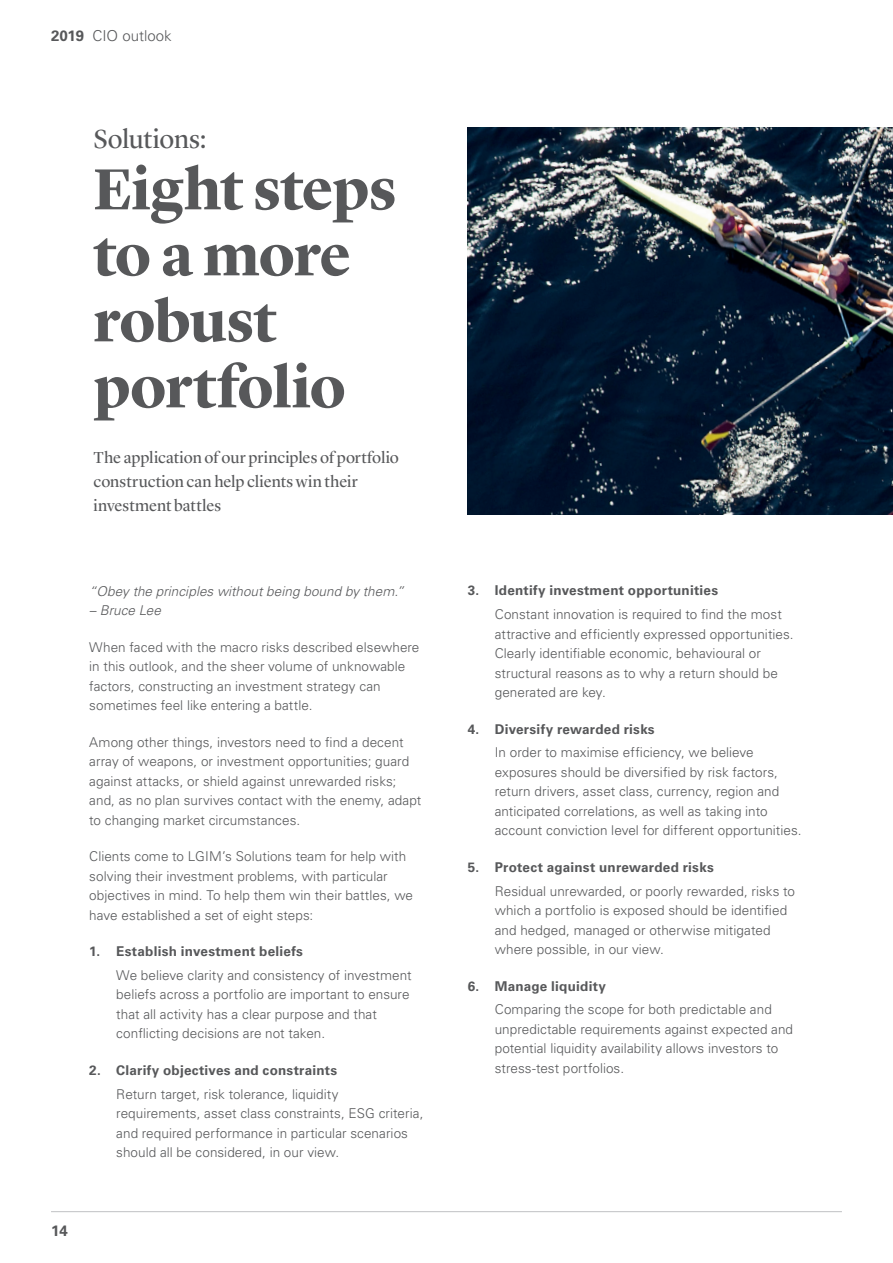
<style>
.page{position:relative;width:893px;height:1263px;background:#fff}
.page>*{position:absolute;margin:0;border:0;box-sizing:border-box;transform-origin:0 0}
.t1{font:700 60px/66px "Lyon Display";letter-spacing:-.01em;color:#57585a}
.t2{font:27px "Lyon Display";letter-spacing:-.015em;color:#57585a}
.t3{font:16.5px/24px "Lyon Display";letter-spacing:-.005em;color:#57585a}
.t4{font:300 15px "Univers LT Std";color:#57585a}
.t5{font:700 15px "Univers LT Std";color:#57585a}
.t6{font:300 13.5px/19.5px "Univers LT Std";letter-spacing:.005em;color:#57585a}
.t7{font:700 13.5px "Univers LT Std";letter-spacing:.02em;color:#57585a}
.t8{font:italic 300 13.5px "Univers LT Std";letter-spacing:.005em;color:#57585a}
.s1{font-weight:700}
</style>
<div class="page">
<hr style="left:51px;top:1211px;width:791px;height:1px;background:#c7c8ca">
<img style="left:468px;top:127px;width:425px;height:387px">
<p class="t4" style="left:51px;top:26px;width:122px"><span class="s1">2019</span> CIO outlook</p>
<p class="t2" style="left:94px;top:118px;width:114px">Solutions:</p>
<p class="t1" style="left:94px;top:151px;width:305px">Eight steps to a more robust portfolio</p>
<p class="t3" style="left:94px;top:444px;width:307px">The application of our principles of portfolio construction can help clients win their investment battles</p>
<p class="t8" style="left:89px;top:583px;width:316px">“Obey the principles without being bound by them.”</p>
<p class="t8" style="left:89px;top:602px;width:73px">– Bruce Lee</p>
<p class="t6" style="left:89px;top:637px;width:332px">When faced with the macro risks described elsewhere in this outlook, and the sheer volume of unknowable factors, constructing an investment strategy can sometimes feel like entering a battle.</p>
<p class="t6" style="left:89px;top:732px;width:334px">Among other things, investors need to fnd a decent array of weapons, or investment opportunities; guard against attacks, or shield against unrewarded risks; and, as no plan survives contact with the enemy, adapt to changing market circumstances.</p>
<p class="t6" style="left:89px;top:846px;width:325px">Clients come to LGIM’s Solutions team for help with solving their investment problems, with particular objectives in mind. To help them win their battles, we have established a set of eight steps:</p>
<p class="t7" style="left:89px;top:943px;width:215px">1. Establish investment beliefs</p>
<p class="t6" style="left:116px;top:965px;width:297px">We believe clarity and consistency of investment beliefs across a portfolio are important to ensure that all activity has a clear purpose and that conficting decisions are not taken.</p>
<p class="t7" style="left:89px;top:1062px;width:249px">2. Clarify objectives and constraints</p>
<p class="t6" style="left:116px;top:1084px;width:309px">Return target, risk tolerance, liquidity requirements, asset class constraints, ESG criteria, and required performance in particular scenarios should all be considered, in our view.</p>
<p class="t5" style="left:51px;top:1221px;width:18px">14</p>
<p class="t7" style="left:468px;top:583px;width:252px">3. Identify investment opportunities</p>
<p class="t6" style="left:495px;top:605px;width:300px">Constant innovation is required to fnd the most attractive and effciently expressed opportunities.<br>Clearly identifable economic, behavioural or structural reasons as to why a return should be generated are key.</p>
<p class="t7" style="left:468px;top:721px;width:188px">4. Diversify rewarded risks</p>
<p class="t6" style="left:495px;top:743px;width:308px">In order to maximise effciency, we believe exposures should be diversifed by risk factors, return drivers, asset class, currency, region and anticipated correlations, as well as taking into account conviction level for different opportunities.</p>
<p class="t7" style="left:468px;top:859px;width:247px">5. Protect against unrewarded risks</p>
<p class="t6" style="left:495px;top:881px;width:302px">Residual unrewarded, or poorly rewarded, risks to which a portfolio is exposed should be identifed and hedged, managed or otherwise mitigated where possible, in our view.</p>
<p class="t7" style="left:468px;top:978px;width:140px">6. Manage liquidity</p>
<p class="t6" style="left:495px;top:1000px;width:300px">Comparing the scope for both predictable and unpredictable requirements against expected and potential liquidity availability allows investors to stress-test portfolios.</p>
</div>
